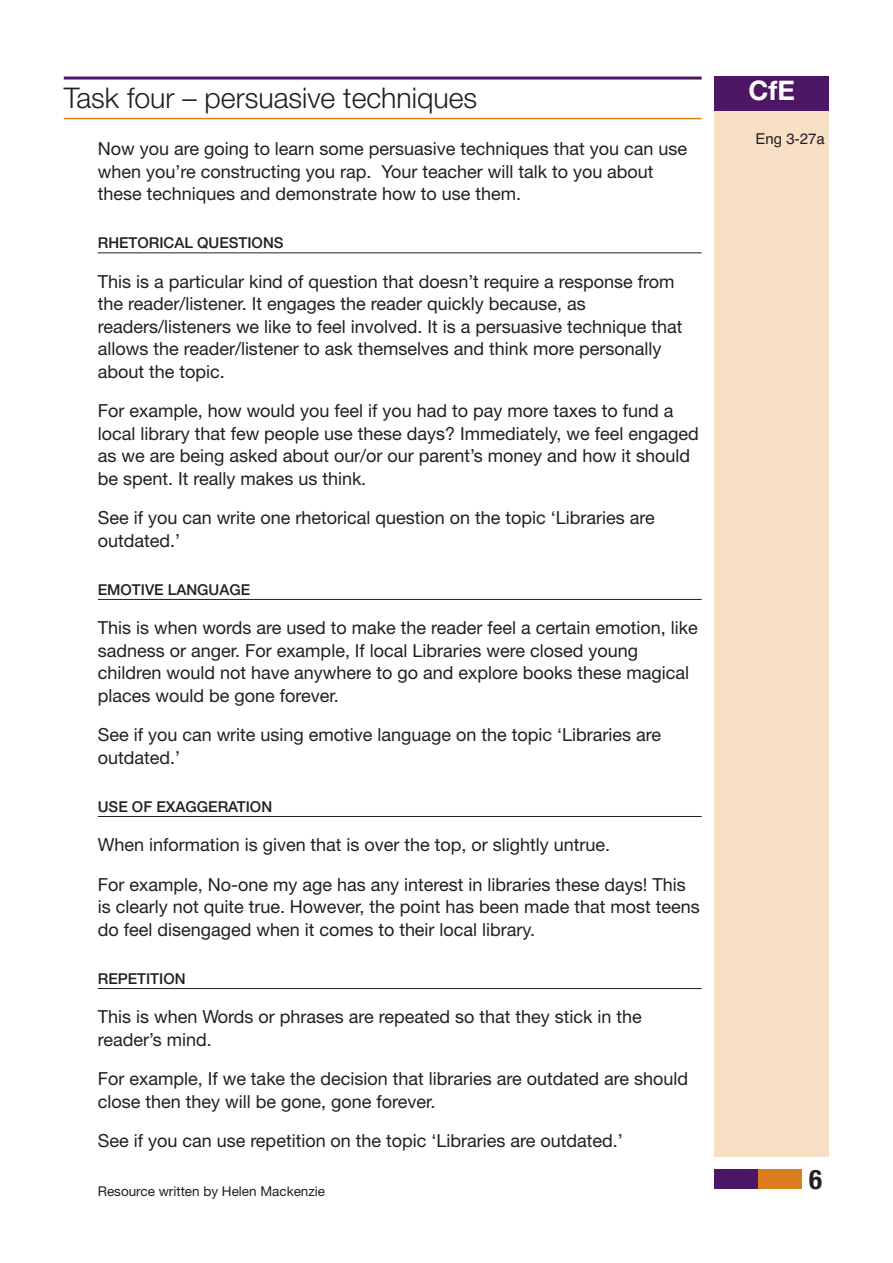
<style>
.page{position:relative;width:893px;height:1263px;background:#fff}
.page>*{position:absolute;margin:0;border:0;box-sizing:border-box;transform-origin:0 0}
.t1{font:300 28.5px "Helvetica Neue LT";color:#231f20}
.t2{font:700 27px "Helvetica Neue LT";color:#fff}
.t3{font:700 condensed 27px "Helvetica Neue LT";color:#231f20}
.t4{font:18px/22.5px "Helvetica Neue LT";color:#231f20}
.t5{font:500 15px "Helvetica Neue LT";color:#231f20}
.t6{font:15px "Helvetica";color:#231f20}
.t7{font:13.5px "Helvetica Neue LT";color:#231f20}
</style>
<div class="page">
<hr style="left:64px;top:77px;width:638px;height:3px;background:#4d1765">
<hr style="left:64px;top:118px;width:638px;height:1px;background:#da7e1d">
<hr style="left:98px;top:252px;width:604px;height:1px;background:#231f20">
<hr style="left:98px;top:599px;width:604px;height:1px;background:#231f20">
<hr style="left:98px;top:816px;width:604px;height:1px;background:#231f20">
<hr style="left:98px;top:988px;width:604px;height:1px;background:#231f20">
<div style="left:714px;top:111px;width:115px;height:1046px;background:#f7dfc6"></div>
<div style="left:714px;top:77px;width:115px;height:34px;background:#4d1765"></div>
<div style="left:714px;top:1169px;width:44px;height:20px;background:#4d1765"></div>
<div style="left:758px;top:1169px;width:44px;height:20px;background:#da7e1d"></div>
<h1 class="t1" style="left:64px;top:88px;width:415px">Task four – persuasive techniques</h1>
<p class="t4" style="left:98px;top:139px;width:591px">Now you are going to learn some persuasive techniques that you can use when you’re constructing you rap. Your teacher will talk to you about these techniques and demonstrate how to use them.</p>
<p class="t5" style="left:98px;top:237px;width:187px">RHETORICAL QUESTIONS</p>
<p class="t4" style="left:98px;top:272px;width:586px">This is a particular kind of question that doesn’t require a response from the reader/listener. It engages the reader quickly because, as readers/listeners we like to feel involved. It is a persuasive technique that allows the reader/listener to ask themselves and think more personally about the topic.</p>
<p class="t4" style="left:98px;top:401px;width:602px">For example, how would you feel if you had to pay more taxes to fund a local library that few people use these days? Immediately, we feel engaged as we are being asked about our/or our parent’s money and how it should be spent. It really makes us think.</p>
<p class="t4" style="left:98px;top:508px;width:558px">See if you can write one rhetorical question on the topic ‘Libraries are outdated.’</p>
<p class="t5" style="left:98px;top:584px;width:154px">EMOTIVE LANGUAGE</p>
<p class="t4" style="left:98px;top:618px;width:601px">This is when words are used to make the reader feel a certain emotion, like sadness or anger. For example, If local Libraries were closed young children would not have anywhere to go and explore books these magical places would be gone forever.</p>
<p class="t4" style="left:98px;top:725px;width:565px">See if you can write using emotive language on the topic ‘Libraries are outdated.’</p>
<p class="t5" style="left:98px;top:801px;width:176px">USE OF EXAGGERATION</p>
<p class="t4" style="left:98px;top:827px;width:589px;line-height:39.5px">When information is given that is over the top, or slightly untrue.<br>For example, No-one my age has any interest in libraries these days! This</p>
<p class="t4" style="left:98px;top:897px;width:603px">is clearly not quite true. However, the point has been made that most teens do feel disengaged when it comes to their local library.</p>
<p class="t5" style="left:98px;top:973px;width:89px">REPETITION</p>
<p class="t4" style="left:98px;top:1007px;width:545px">This is when Words or phrases are repeated so that they stick in the reader’s mind.</p>
<p class="t4" style="left:98px;top:1069px;width:592px">For example, If we take the decision that libraries are outdated are should close then they will be gone, gone forever.</p>
<p class="t4" style="left:98px;top:1131px;width:526px">See if you can use repetition on the topic ‘Libraries are outdated.’</p>
<p class="t7" style="left:98px;top:1186px;width:229px">Resource written by Helen Mackenzie</p>
<h2 class="t2" style="left:749px;top:81px;width:48px">CfE</h2>
<p class="t6" style="left:755px;top:130px;width:71px">Eng 3-27a</p>
<h2 class="t3" style="left:809px;top:1169px;width:14px">6</h2>
</div>
